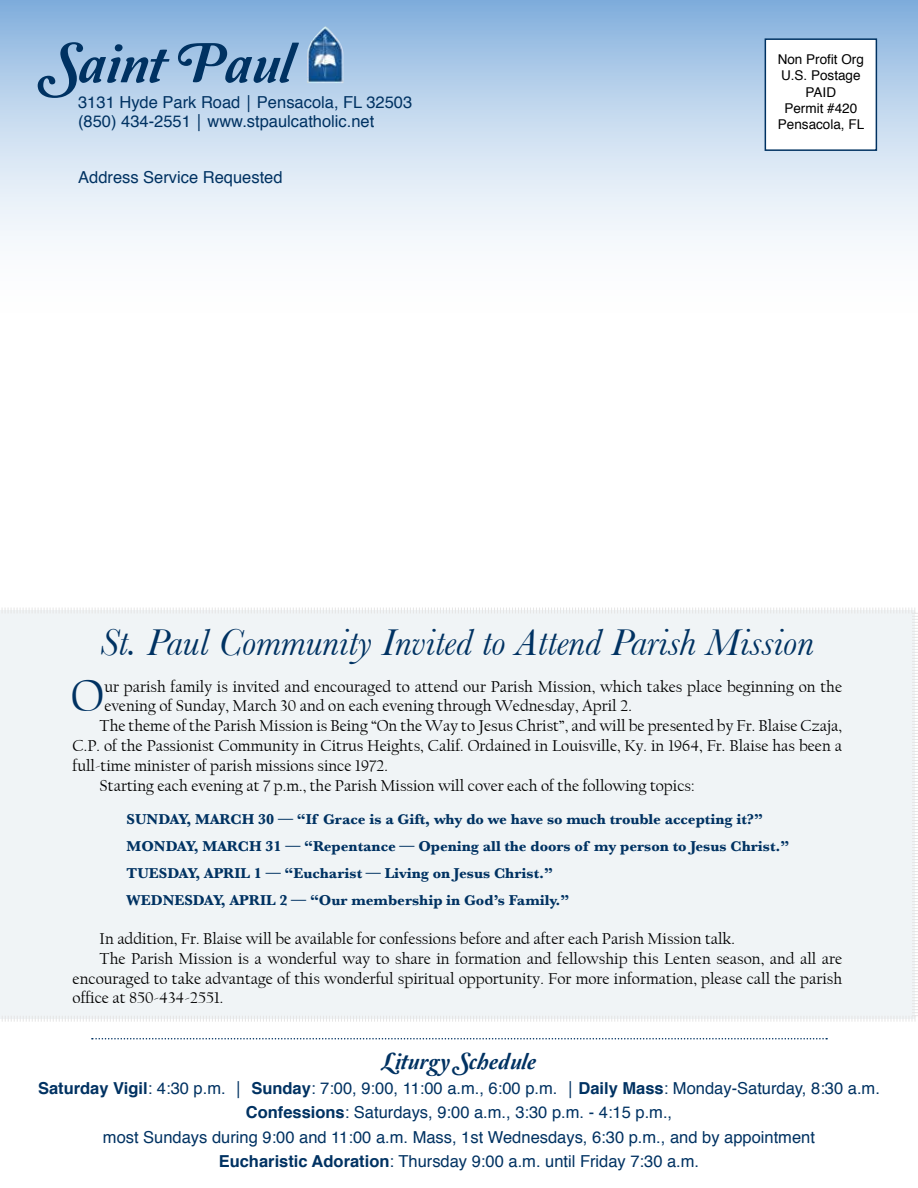
<style>
.page{position:relative;width:918px;height:1188px;background:#fff}
.page>*{position:absolute;margin:0;border:0;box-sizing:border-box;transform-origin:0 0}
.t1{font:58.5px "Amperzand";color:#003262}
.t2{font:46.35px "Californian FB";color:#003262}
.t3{font:italic 39px "Baskerville";color:#003262}
.t4{font:24px "Amperzand";color:#003262}
.t5{font:16.5px "Californian FB";color:#000}
.t6{font:16.5px/24.3px "Helvetica";color:#003262}
.t7{font:700 15px/27px "Baskerville";color:#003262}
.t8{font:13.5px/16.2px "Helvetica";color:#000;text-align:center}
.s1{font-weight:700}
</style>
<div class="page">
<svg style="left:0;top:0;width:918px;height:240px;background:#c3d8ee"></svg>
<div style="left:765px;top:38px;width:112px;height:113px;background:#fff;border:2px solid #003262"></div>
<img style="left:307px;top:26px;width:36px;height:57px">
<svg style="left:92px;top:1038px;width:735px;height:2px"></svg>
<div style="left:0;top:607px;width:918px;height:415px;background:#f0f4f6"></div>
<h1 class="t1" style="left:42px;top:33px;width:251px">Saint Paul</h1>
<p class="t6" style="left:78px;top:92px;width:336px;line-height:19.8px">3131 Hyde Park Road│Pensacola, FL 32503 (850) 434-2551│www.stpaulcatholic.net</p>
<p class="t6" style="left:78px;top:166px;width:206px">Address Service Requested</p>
<p class="t8" style="left:778px;top:52px;width:88px">Non Profit Org<br>U.S. Postage<br>PAID<br>Permit #420<br>Pensacola, FL</p>
<h3 class="t3" style="left:100px;top:619px;width:715px">St. Paul Community Invited to Attend Parish Mission</h3>
<h2 class="t2" style="left:71px;top:671px;width:35px">O</h2>
<p class="t5" style="left:104px;top:677px;width:739px">ur parish family is invited and encouraged to attend our Parish Mission, which takes place beginning on the</p>
<p class="t5" style="left:104px;top:697px;width:529px">evening of Sunday, March 30 and on each evening through Wednesday, April 2.</p>
<p class="t5" style="left:100px;top:717px;width:744px">The theme of the Parish Mission is Being “On the Way to Jesus Christ”, and will be presented by Fr. Blaise Czaja,</p>
<p class="t5" style="left:73px;top:737px;width:771px">C.P. of the Passionist Community in Citrus Heights, Calif. Ordained in Louisville, Ky. in 1964, Fr. Blaise has been a</p>
<p class="t5" style="left:73px;top:756px;width:317px">full-time minister of parish missions since 1972.</p>
<p class="t5" style="left:100px;top:776px;width:597px">Starting each evening at 7 p.m., the Parish Mission will cover each of the following topics:</p>
<p class="t7" style="left:127px;top:805px;width:664px">Sunday, March 30 — “If Grace is a Gift, why do we have so much trouble accepting it?” Monday, March 31 — “Repentance — Opening all the doors of my person to Jesus Christ.” Tuesday, April 1 — “Eucharist — Living on Jesus Christ.”<br>Wednesday, April 2 — “Our membership in God’s Family.”</p>
<p class="t5" style="left:100px;top:929px;width:637px">In addition, Fr. Blaise will be available for confessions before and after each Parish Mission talk.</p>
<p class="t5" style="left:100px;top:949px;width:744px">The Parish Mission is a wonderful way to share in formation and fellowship this Lenten season, and all are</p>
<p class="t5" style="left:73px;top:969px;width:771px">encouraged to take advantage of this wonderful spiritual opportunity. For more information, please call the parish</p>
<p class="t5" style="left:73px;top:989px;width:152px">office at 850-434-2551.</p>
<h3 class="t4" style="left:382px;top:1048px;width:156px">Liturgy Schedule</h3>
<p class="t6" style="left:38px;top:1077px;width:843px;text-align:center"><span class="s1">Saturday Vigil</span>: 4:30 p.m. │ <span class="s1">Sunday</span>: 7:00, 9:00, 11:00 a.m., 6:00 p.m. │<span class="s1">Daily Mass</span>: Monday-Saturday, 8:30 a.m.<br><span class="s1">Confessions</span>: Saturdays, 9:00 a.m., 3:30 p.m. - 4:15 p.m.,<br>most Sundays during 9:00 and 11:00 a.m. Mass, 1st Wednesdays, 6:30 p.m., and by appointment<br><span class="s1">Eucharistic Adoration</span>: Thursday 9:00 a.m. until Friday 7:30 a.m.</p>
</div>
